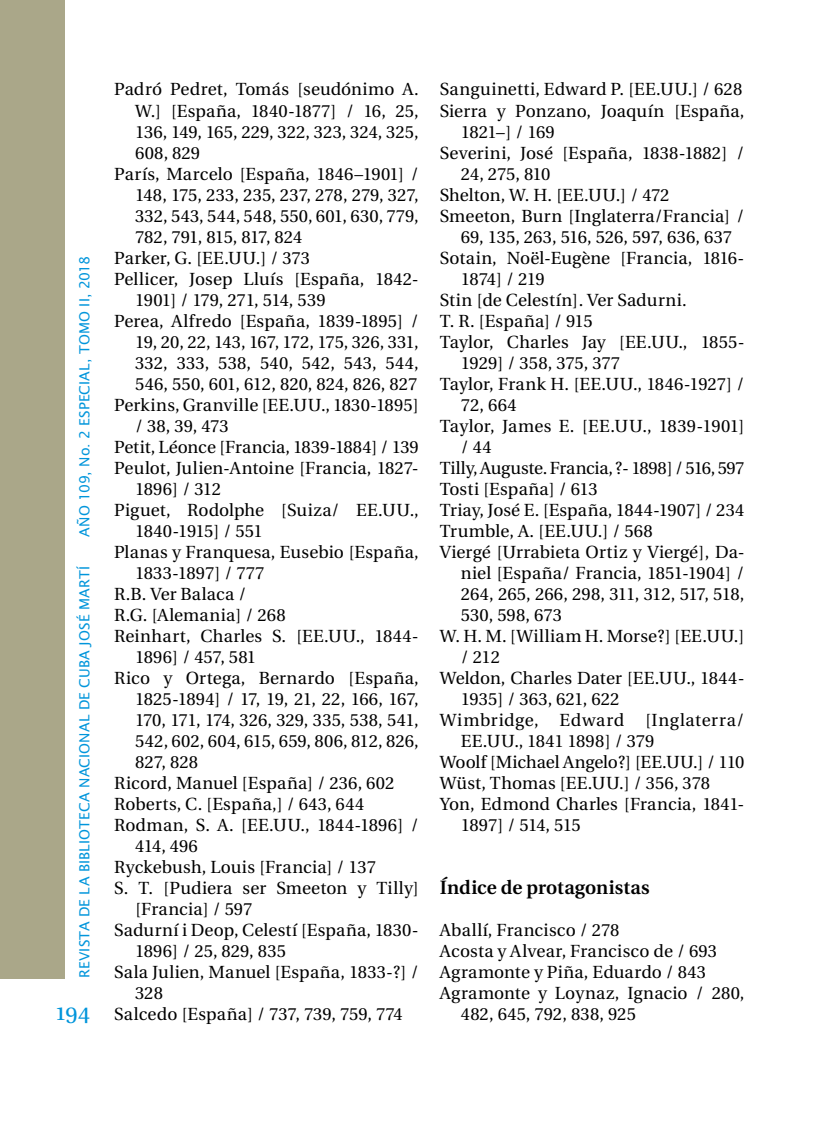
<style>
.page{position:relative;width:819px;height:1132px;background:#fff}
.page>*{position:absolute;margin:0;border:0;box-sizing:border-box;transform-origin:0 0}
.t1{font:24.5px "Utopia Regular SC";color:#0095db}
.t2{font:600 19.25px "Utopia";letter-spacing:.01em;color:#000}
.t3{font:17.5px "Utopia";letter-spacing:.005em;color:#000}
.t4{font:17.5px "Utopia";letter-spacing:-.015em;color:#000}
.t5{font:17.5px "Utopia";letter-spacing:.025em;color:#000}
.t6{font:17.5px "Utopia";letter-spacing:.035em;color:#000}
.t7{font:17.5px "Utopia";letter-spacing:-.02em;color:#000}
.t8{font:17.5px "Utopia";letter-spacing:-.03em;color:#000}
.t9{font:17.5px "Utopia";letter-spacing:-.04em;color:#000}
.t10{font:14px "Lucida Sans";letter-spacing:.015em;color:#0095db}
</style>
<div class="page">
<div style="left:0;top:0;width:64px;height:977px;background:#aaa789"></div>
<p class="t10" style="left:77px;top:536px;width:282px;rotate:-90deg">AÑO 109, No. 2 ESPECIAL, TOMO II, 2018</p>
<p class="t10" style="left:77px;top:977px;width:413px;rotate:-90deg">REVISTA DE LA BIBLIOTECA NACIONAL DE CUBA JOSÉ MARTÍ</p>
<h1 class="t1" style="left:56px;top:998px;width:35px">194</h1>
<p class="t3" style="left:114px;top:80px;width:306px">Padró Pedret, Tomás [seudónimo A.</p>
<p class="t3" style="left:135px;top:101px;width:285px">W.] [España, 1840-1877] / 16, 25,</p>
<p class="t3" style="left:135px;top:122px;width:285px">136, 149, 165, 229, 322, 323, 324, 325,</p>
<p class="t3" style="left:135px;top:143px;width:67px">608, 829</p>
<p class="t3" style="left:114px;top:164px;width:306px">París, Marcelo [España, 1846–1901] /</p>
<p class="t3" style="left:135px;top:185px;width:285px">148, 175, 233, 235, 237, 278, 279, 327,</p>
<p class="t3" style="left:135px;top:206px;width:285px">332, 543, 544, 548, 550, 601, 630, 779,</p>
<p class="t7" style="left:135px;top:227px;width:169px">782, 791, 815, 817, 824</p>
<p class="t3" style="left:114px;top:248px;width:197px">Parker, G. [EE.UU.] / 373</p>
<p class="t3" style="left:114px;top:269px;width:306px">Pellicer, Josep Lluís [España, 1842-</p>
<p class="t4" style="left:135px;top:290px;width:192px">1901] / 179, 271, 514, 539</p>
<p class="t3" style="left:114px;top:311px;width:306px">Perea, Alfredo [España, 1839-1895] /</p>
<p class="t3" style="left:135px;top:332px;width:285px">19, 20, 22, 143, 167, 172, 175, 326, 331,</p>
<p class="t3" style="left:135px;top:353px;width:285px">332, 333, 538, 540, 542, 543, 544,</p>
<p class="t3" style="left:135px;top:374px;width:284px">546, 550, 601, 612, 820, 824, 826, 827</p>
<p class="t3" style="left:114px;top:395px;width:306px">Perkins, Granville [EE.UU., 1830-1895]</p>
<p class="t3" style="left:135px;top:416px;width:95px">/ 38, 39, 473</p>
<p class="t3" style="left:114px;top:437px;width:306px">Petit, Léonce [Francia, 1839-1884] / 139</p>
<p class="t3" style="left:114px;top:458px;width:306px">Peulot, Julien-Antoine [Francia, 1827-</p>
<p class="t3" style="left:135px;top:479px;width:88px">1896] / 312</p>
<p class="t3" style="left:114px;top:500px;width:306px">Piguet, Rodolphe [Suiza/ EE.UU.,</p>
<p class="t8" style="left:135px;top:521px;width:129px">1840-1915] / 551</p>
<p class="t3" style="left:114px;top:542px;width:306px">Planas y Franquesa, Eusebio [España,</p>
<p class="t3" style="left:135px;top:563px;width:131px">1833-1897] / 777</p>
<p class="t3" style="left:114px;top:584px;width:134px">R.B. Ver Balaca /</p>
<p class="t3" style="left:114px;top:605px;width:173px">R.G. [Alemania] / 268</p>
<p class="t3" style="left:114px;top:626px;width:306px">Reinhart, Charles S. [EE.UU., 1844-</p>
<p class="t3" style="left:135px;top:647px;width:123px">1896] / 457, 581</p>
<p class="t3" style="left:114px;top:668px;width:306px">Rico y Ortega, Bernardo [España,</p>
<p class="t4" style="left:135px;top:689px;width:285px">1825-1894] / 17, 19, 21, 22, 166, 167,</p>
<p class="t3" style="left:135px;top:710px;width:285px">170, 171, 174, 326, 329, 335, 538, 541,</p>
<p class="t3" style="left:135px;top:731px;width:285px">542, 602, 604, 615, 659, 806, 812, 826,</p>
<p class="t3" style="left:135px;top:752px;width:64px">827, 828</p>
<p class="t3" style="left:114px;top:773px;width:282px">Ricord, Manuel [España] / 236, 602</p>
<p class="t3" style="left:114px;top:794px;width:252px">Roberts, C. [España,] / 643, 644</p>
<p class="t3" style="left:114px;top:815px;width:306px">Rodman, S. A. [EE.UU., 1844-1896] /</p>
<p class="t3" style="left:135px;top:836px;width:64px">414, 496</p>
<p class="t3" style="left:114px;top:857px;width:263px">Ryckebush, Louis [Francia] / 137</p>
<p class="t3" style="left:114px;top:878px;width:306px">S. T. [Pudiera ser Smeeton y Tilly]</p>
<p class="t3" style="left:135px;top:899px;width:119px">[Francia] / 597</p>
<p class="t3" style="left:114px;top:920px;width:306px">Sadurní i Deop, Celestí [España, 1830-</p>
<p class="t3" style="left:135px;top:941px;width:152px">1896] / 25, 829, 835</p>
<p class="t3" style="left:114px;top:962px;width:306px">Sala Julien, Manuel [España, 1833-?] /</p>
<p class="t3" style="left:135px;top:983px;width:29px">328</p>
<p class="t3" style="left:114px;top:1004px;width:290px">Salcedo [España] / 737, 739, 759, 774</p>
<p class="t3" style="left:440px;top:80px;width:304px">Sanguinetti, Edward P. [EE.UU.] / 628</p>
<p class="t3" style="left:440px;top:101px;width:306px">Sierra y Ponzano, Joaquín [España,</p>
<p class="t3" style="left:461px;top:122px;width:95px">1821–] / 169</p>
<p class="t3" style="left:440px;top:143px;width:306px">Severini, José [España, 1838-1882] /</p>
<p class="t3" style="left:461px;top:164px;width:91px">24, 275, 810</p>
<p class="t3" style="left:440px;top:185px;width:231px">Shelton, W. H. [EE.UU.] / 472</p>
<p class="t3" style="left:440px;top:206px;width:306px">Smeeton, Burn [Inglaterra/Francia] /</p>
<p class="t3" style="left:461px;top:227px;width:273px">69, 135, 263, 516, 526, 597, 636, 637</p>
<p class="t3" style="left:440px;top:248px;width:306px">Sotain, Noël-Eugène [Francia, 1816-</p>
<p class="t3" style="left:461px;top:269px;width:86px">1874] / 219</p>
<p class="t3" style="left:440px;top:290px;width:248px">Stin [de Celestín]. Ver Sadurni.</p>
<p class="t3" style="left:440px;top:311px;width:154px">T. R. [España] / 915</p>
<p class="t3" style="left:440px;top:332px;width:306px">Taylor, Charles Jay [EE.UU., 1855-</p>
<p class="t3" style="left:461px;top:353px;width:161px">1929] / 358, 375, 377</p>
<p class="t3" style="left:440px;top:374px;width:306px">Taylor, Frank H. [EE.UU., 1846-1927] /</p>
<p class="t3" style="left:461px;top:395px;width:57px">72, 664</p>
<p class="t3" style="left:440px;top:416px;width:306px">Taylor, James E. [EE.UU., 1839-1901]</p>
<p class="t3" style="left:461px;top:437px;width:33px">/ 44</p>
<p class="t4" style="left:440px;top:458px;width:306px">Tilly, Auguste. Francia, ?- 1898] / 516, 597</p>
<p class="t3" style="left:440px;top:479px;width:159px">Tosti [España] / 613</p>
<p class="t3" style="left:440px;top:500px;width:306px">Triay, José E. [España, 1844-1907] / 234</p>
<p class="t3" style="left:440px;top:521px;width:214px">Trumble, A. [EE.UU.] / 568</p>
<p class="t3" style="left:440px;top:542px;width:306px">Viergé [Urrabieta Ortiz y Viergé], Da-</p>
<p class="t3" style="left:461px;top:563px;width:285px">niel [España/ Francia, 1851-1904] /</p>
<p class="t3" style="left:461px;top:584px;width:285px">264, 265, 266, 298, 311, 312, 517, 518,</p>
<p class="t3" style="left:461px;top:605px;width:103px">530, 598, 673</p>
<p class="t5" style="left:440px;top:626px;width:306px">W. H. M. [William H. Morse?] [EE.UU.]</p>
<p class="t3" style="left:461px;top:647px;width:41px">/ 212</p>
<p class="t3" style="left:440px;top:668px;width:306px">Weldon, Charles Dater [EE.UU., 1844-</p>
<p class="t3" style="left:461px;top:689px;width:160px">1935] / 363, 621, 622</p>
<p class="t6" style="left:440px;top:710px;width:306px">Wimbridge, Edward [Inglaterra/</p>
<p class="t3" style="left:461px;top:731px;width:195px">EE.UU., 1841 1898] / 379</p>
<p class="t3" style="left:440px;top:752px;width:306px">Woolf [Michael Angelo?] [EE.UU.] / 110</p>
<p class="t3" style="left:440px;top:773px;width:272px">Wüst, Thomas [EE.UU.] / 356, 378</p>
<p class="t3" style="left:440px;top:794px;width:306px">Yon, Edmond Charles [Francia, 1841-</p>
<p class="t9" style="left:461px;top:815px;width:121px">1897] / 514, 515</p>
<p class="t2" style="left:440px;top:876px;width:211px">Índice de protagonistas</p>
<p class="t3" style="left:440px;top:920px;width:181px">Aballí, Francisco / 278</p>
<p class="t3" style="left:440px;top:941px;width:279px">Acosta y Alvear, Francisco de / 693</p>
<p class="t3" style="left:440px;top:962px;width:268px">Agramonte y Piña, Eduardo / 843</p>
<p class="t3" style="left:440px;top:983px;width:306px">Agramonte y Loynaz, Ignacio / 280,</p>
<p class="t3" style="left:461px;top:1004px;width:177px">482, 645, 792, 838, 925</p>
</div>
